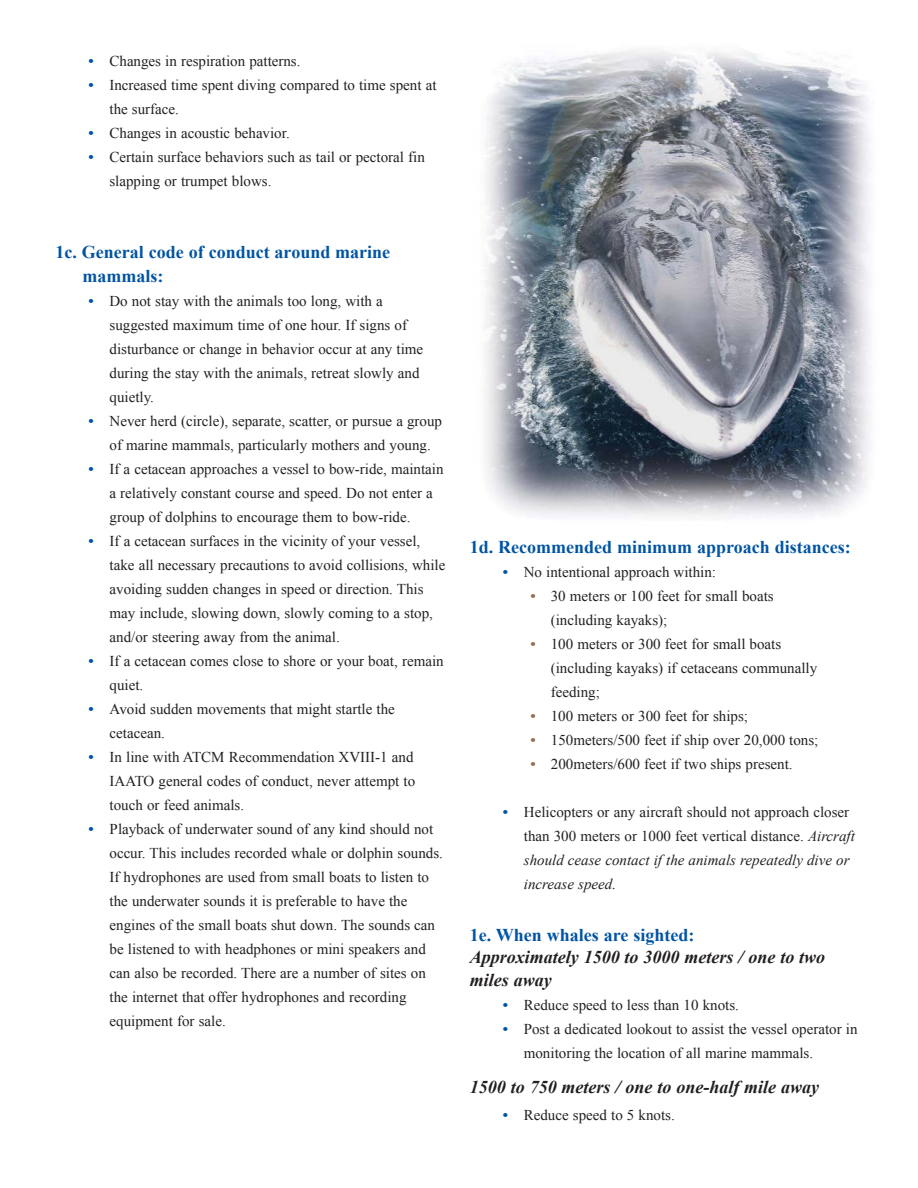
<style>
.page{position:relative;width:918px;height:1188px;background:#fff}
.page>*{position:absolute;margin:0;border:0;box-sizing:border-box;transform-origin:0 0}
.t1{font:italic 700 18px/22px "Times New Roman";color:#231f20}
.t2{font:700 18px/24px "Times New Roman";color:#0054a4}
.t3{font:15px/24px "Times New Roman";color:#231f20}
.s1{font-weight:700;color:#0054a4}
.s2{font-weight:700;color:#937156}
.s3{font-style:italic}
.s4{font-style:normal;color:#0054a4}
</style>
<div class="page">
<img style="left:485px;top:49px;width:386px;height:469px">
<p class="t3" style="left:88px;top:49px;width:214px"><span class="s1">•</span> Changes in respiration patterns.</p>
<p class="t3" style="left:109px;top:73px;width:329px;text-indent:-21px"><span class="s1">•</span> Increased time spent diving compared to time spent at the surface.</p>
<p class="t3" style="left:88px;top:121px;width:203px"><span class="s1">•</span> Changes in acoustic behavior.</p>
<p class="t3" style="left:109px;top:145px;width:317px;text-indent:-21px"><span class="s1">•</span> Certain surface behaviors such as tail or pectoral fin slapping or trumpet blows.</p>
<p class="t2" style="left:82px;top:239px;width:309px;text-indent:-27px">1c. General code of conduct around marine mammals:</p>
<p class="t3" style="left:110px;top:289px;width:315px;text-indent:-21px"><span class="s1">•</span> Do not stay with the animals too long, with a suggested maximum time of one hour. If signs of disturbance or change in behavior occur at any time during the stay with the animals, retreat slowly and quietly.</p>
<p class="t3" style="left:110px;top:409px;width:334px;text-indent:-21px"><span class="s1">•</span> Never herd (circle), separate, scatter, or pursue a group of marine mammals, particularly mothers and young.</p>
<p class="t3" style="left:110px;top:457px;width:336px;text-indent:-21px"><span class="s1">•</span> If a cetacean approaches a vessel to bow-ride, maintain a relatively constant course and speed. Do not enter a group of dolphins to encourage them to bow-ride.</p>
<p class="t3" style="left:110px;top:529px;width:337px;text-indent:-21px"><span class="s1">•</span> If a cetacean surfaces in the vicinity of your vessel, take all necessary precautions to avoid collisions, while avoiding sudden changes in speed or direction. This may include, slowing down, slowly coming to a stop, and/or steering away from the animal.</p>
<p class="t3" style="left:110px;top:649px;width:336px;text-indent:-21px"><span class="s1">•</span> If a cetacean comes close to shore or your boat, remain quiet.</p>
<p class="t3" style="left:110px;top:697px;width:287px;text-indent:-21px"><span class="s1">•</span> Avoid sudden movements that might startle the cetacean.</p>
<p class="t3" style="left:110px;top:745px;width:307px;text-align:justify;text-indent:-21px"><span class="s1">•</span> In line with ATCM Recommendation XVIII-1 and IAATO general codes of conduct, never attempt to touch or feed animals.</p>
<p class="t3" style="left:110px;top:817px;width:335px;text-indent:-21px"><span class="s1">•</span> Playback of underwater sound of any kind should not occur. This includes recorded whale or dolphin sounds.<br>If hydrophones are used from small boats to listen to the underwater sounds it is preferable to have the engines of the small boats shut down. The sounds can be listened to with headphones or mini speakers and can also be recorded. There are a number of sites on the internet that offer hydrophones and recording equipment for sale.</p>
<p class="t2" style="left:470px;top:535px;width:382px">1d. Recommended minimum approach distances:</p>
<p class="t3" style="left:503px;top:560px;width:215px"><span class="s1">•</span> No intentional approach within:</p>
<p class="t3" style="left:551px;top:584px;width:224px;text-indent:-20px"><span class="s2">•</span> 30 meters or 100 feet for small boats (including kayaks);</p>
<p class="t3" style="left:551px;top:632px;width:268px;text-indent:-20px"><span class="s2">•</span> 100 meters or 300 feet for small boats (including kayaks) if cetaceans communally feeding;</p>
<p class="t3" style="left:531px;top:704px;width:219px"><span class="s2">•</span> 100 meters or 300 feet for ships;</p>
<p class="t3" style="left:531px;top:728px;width:289px"><span class="s2">•</span> 150meters/500 feet if ship over 20,000 tons;</p>
<p class="t3" style="left:531px;top:752px;width:264px"><span class="s2">•</span> 200meters/600 feet if two ships present.</p>
<p class="t3" style="left:524px;top:800px;width:333px;text-indent:-21px"><span class="s1">•</span> Helicopters or any aircraft should not approach closer than 300 meters or 1000 feet vertical distance. <span class="s3">Aircraft should cease contact if the animals repeatedly dive or increase speed.</span></p>
<p class="t1" style="left:470px;top:924px;width:357px"><span class="s4">1e. When whales are sighted:<br></span>Approximately 1500 to 3000 meters / one to two miles away</p>
<p class="t3" style="left:503px;top:992px;width:238px"><span class="s1">•</span> Reduce speed to less than 10 knots.</p>
<p class="t3" style="left:524px;top:1016px;width:335px;text-indent:-21px"><span class="s1">•</span> Post a dedicated lookout to assist the vessel operator in monitoring the location of all marine mammals.</p>
<p class="t1" style="left:470px;top:1075px;width:351px">1500 to 750 meters / one to one-half mile away</p>
<p class="t3" style="left:503px;top:1103px;width:174px"><span class="s1">•</span> Reduce speed to 5 knots.</p>
</div>
